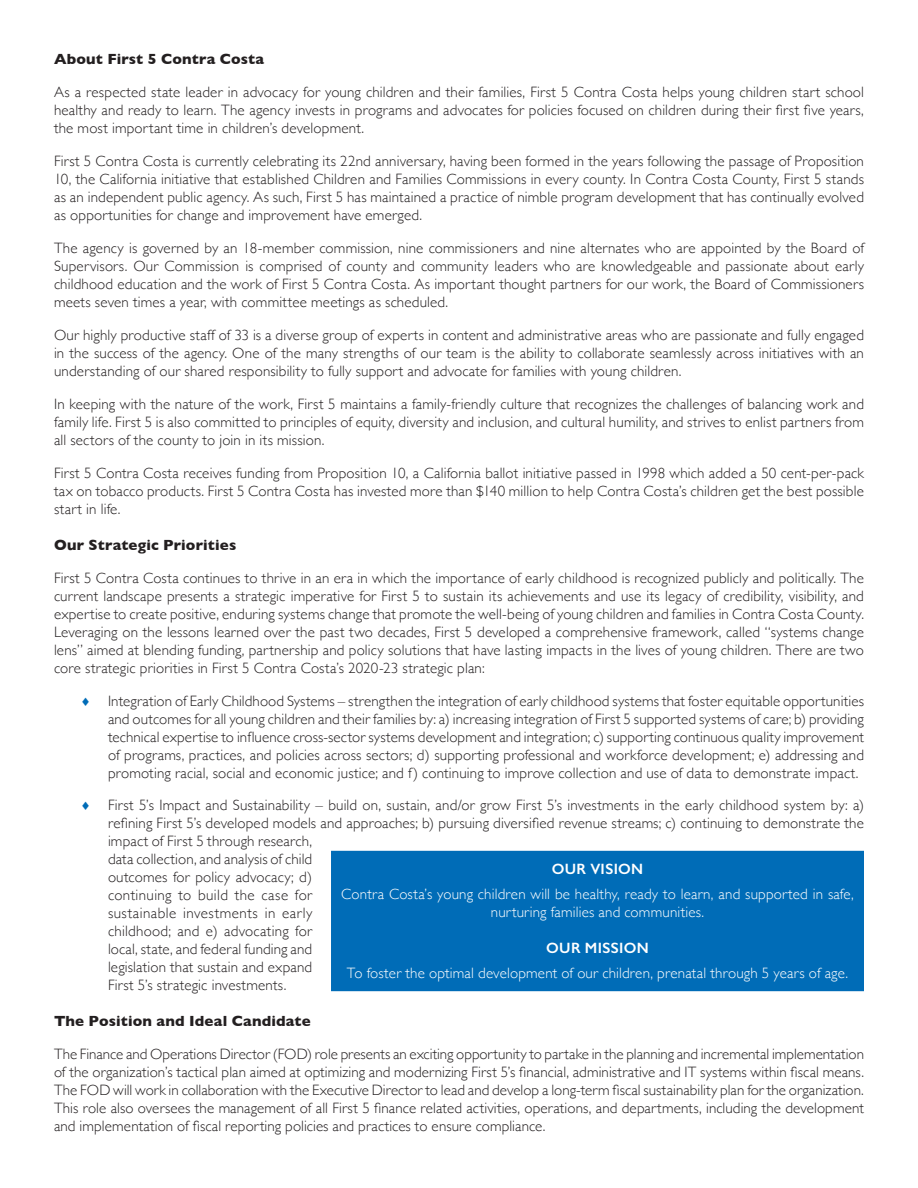
<style>
.page{position:relative;width:918px;height:1188px;background:#fff}
.page>*{position:absolute;margin:0;border:0;box-sizing:border-box;transform-origin:0 0}
.t1{font:300 15px/18px "Gill Sans";letter-spacing:.01em;color:#231f20;text-align:justify}
.t2{font:300 15px/18px "Gill Sans";letter-spacing:.01em;color:#fff;text-align:center}
.t3{font:700 15px "Gill Sans";letter-spacing:.01em;color:#231f20}
.t4{font:600 15px "Gill Sans";letter-spacing:.02em;color:#fff}
.s1{color:#006cb7}
</style>
<div class="page">
<div style="left:331px;top:851px;width:533px;height:140px;background:#006cb7"></div>
<p class="t3" style="left:54px;top:47px;width:212px">About First 5 Contra Costa</p>
<p class="t1" style="left:54px;top:83px;width:812px">As a respected state leader in advocacy for young children and their families, First 5 Contra Costa helps young children start school healthy and ready to learn. The agency invests in programs and advocates for policies focused on children during their first five years, the most important time in children’s development.</p>
<p class="t1" style="left:54px;top:152px;width:812px">First 5 Contra Costa is currently celebrating its 22nd anniversary, having been formed in the years following the passage of Proposition 10, the California initiative that established Children and Families Commissions in every county. In Contra Costa County, First 5 stands as an independent public agency. As such, First 5 has maintained a practice of nimble program development that has continually evolved as opportunities for change and improvement have emerged.</p>
<p class="t1" style="left:54px;top:239px;width:812px">The agency is governed by an 18-member commission, nine commissioners and nine alternates who are appointed by the Board of Supervisors. Our Commission is comprised of county and community leaders who are knowledgeable and passionate about early childhood education and the work of First 5 Contra Costa. As important thought partners for our work, the Board of Commissioners meets seven times a year, with committee meetings as scheduled.</p>
<p class="t1" style="left:54px;top:326px;width:812px">Our highly productive staff of 33 is a diverse group of experts in content and administrative areas who are passionate and fully engaged in the success of the agency. One of the many strengths of our team is the ability to collaborate seamlessly across initiatives with an understanding of our shared responsibility to fully support and advocate for families with young children.</p>
<p class="t1" style="left:54px;top:395px;width:812px">In keeping with the nature of the work, First 5 maintains a family-friendly culture that recognizes the challenges of balancing work and family life. First 5 is also committed to principles of equity, diversity and inclusion, and cultural humility, and strives to enlist partners from all sectors of the county to join in its mission.</p>
<p class="t1" style="left:54px;top:464px;width:812px">First 5 Contra Costa receives funding from Proposition 10, a California ballot initiative passed in 1998 which added a 50 cent-per-pack tax on tobacco products. First 5 Contra Costa has invested more than $140 million to help Contra Costa’s children get the best possible start in life.</p>
<p class="t3" style="left:54px;top:533px;width:184px">Our Strategic Priorities</p>
<p class="t1" style="left:54px;top:569px;width:812px">First 5 Contra Costa continues to thrive in an era in which the importance of early childhood is recognized publicly and politically. The current landscape presents a strategic imperative for First 5 to sustain its achievements and use its legacy of credibility, visibility, and expertise to create positive, enduring systems change that promote the well-being of young children and families in Contra Costa County.<br>Leveraging on the lessons learned over the past two decades, First 5 developed a comprehensive framework, called “systems change lens” aimed at blending funding, partnership and policy solutions that have lasting impacts in the lives of young children. There are two core strategic priorities in First 5 Contra Costa’s 2020-23 strategic plan:</p>
<p class="t1" style="left:108px;top:692px;width:758px;text-indent:-27px"><span class="s1">♦</span> Integration of Early Childhood Systems – strengthen the integration of early childhood systems that foster equitable opportunities and outcomes for all young children and their families by: a) increasing integration of First 5 supported systems of care; b) providing technical expertise to influence cross-sector systems development and integration; c) supporting continuous quality improvement of programs, practices, and policies across sectors; d) supporting professional and workforce development; e) addressing and promoting racial, social and economic justice; and f) continuing to improve collection and use of data to demonstrate impact.</p>
<p class="t1" style="left:108px;top:795px;width:758px;text-align:left;text-indent:-27px"><span class="s1">♦</span> First 5’s Impact and Sustainability – build on, sustain, and/or grow First 5’s investments in the early childhood system by: a) refining First 5’s developed models and approaches; b) pursuing diversified revenue streams; c) continuing to demonstrate the impact of First 5 through research,<br>data collection, and analysis of child<br>outcomes for policy advocacy; d)<br>continuing to build the case for<br>sustainable investments in early<br>childhood; and e) advocating for<br>local, state, and federal funding and<br>legislation that sustain and expand<br>First 5’s strategic investments.</p>
<p class="t3" style="left:54px;top:1009px;width:258px">The Position and Ideal Candidate</p>
<p class="t1" style="left:54px;top:1044px;width:812px">The Finance and Operations Director (FOD) role presents an exciting opportunity to partake in the planning and incremental implementation of the organization’s tactical plan aimed at optimizing and modernizing First 5’s financial, administrative and IT systems within fiscal means.<br>The FOD will work in collaboration with the Executive Director to lead and develop a long-term fiscal sustainability plan for the organization.<br>This role also oversees the management of all First 5 finance related activities, operations, and departments, including the development and implementation of fiscal reporting policies and practices to ensure compliance.</p>
<p class="t4" style="left:552px;top:860px;width:93px">OUR VISION</p>
<p class="t2" style="left:341px;top:884px;width:514px">Contra Costa’s young children will be healthy, ready to learn, and supported in safe, nurturing families and communities.</p>
<p class="t4" style="left:546px;top:939px;width:104px">OUR MISSION</p>
<p class="t2" style="left:347px;top:963px;width:503px">To foster the optimal development of our children, prenatal through 5 years of age.</p>
</div>
